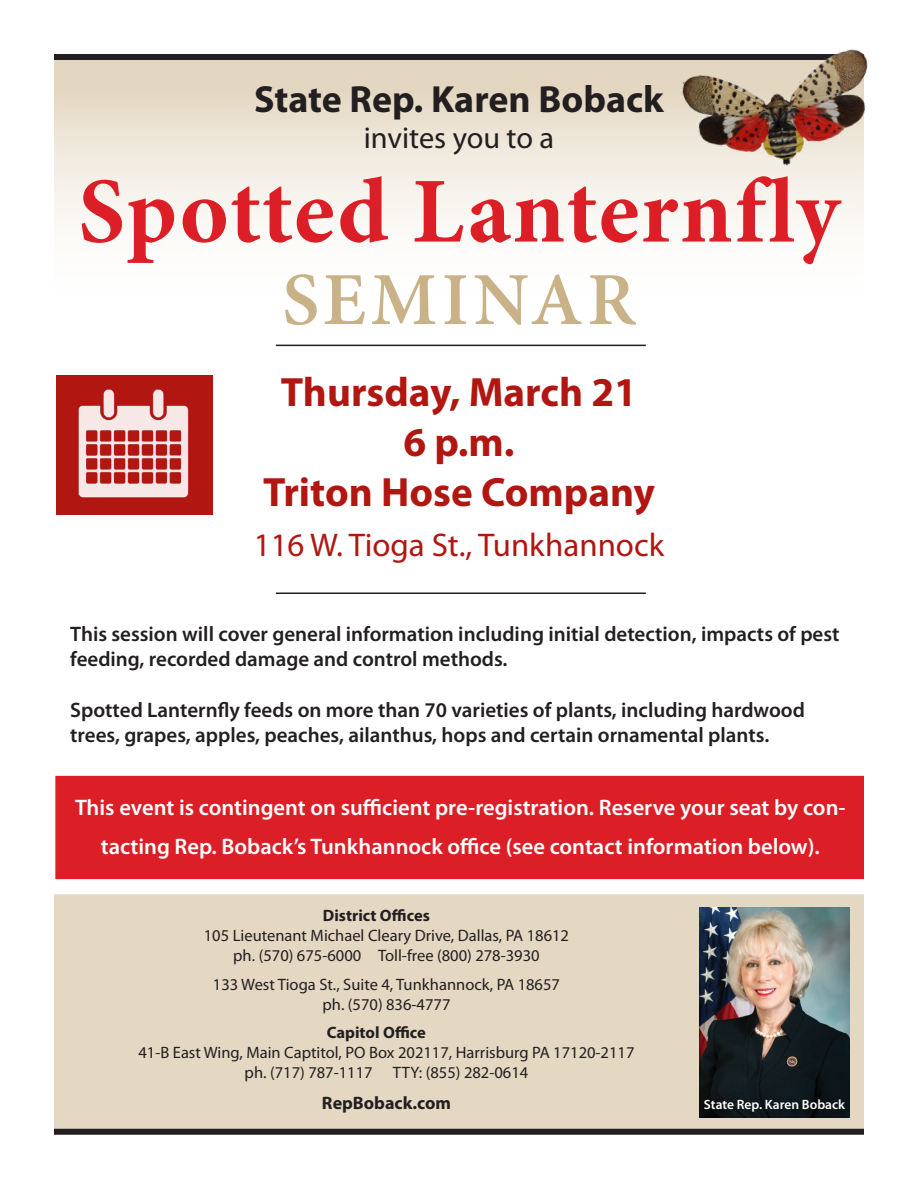
<style>
.page{position:relative;width:918px;height:1188px;background:#fff}
.page>*{position:absolute;margin:0;border:0;box-sizing:border-box;transform-origin:0 0}
.Headline{font:700 93px "Minion Pro";letter-spacing:.015em;color:#dc1f26}
.Headline-2{font:600 75px "Minion Pro";letter-spacing:.06em;color:#cab288}
.Headline-3{font:700 41.1px "Myriad Pro";color:#b11611}
.t1{font:700 37.95px "Myriad Pro";color:#231f20}
.Headline-4{font:32.85px "Myriad Pro";color:#b11611}
.t2{font:30.3px "Myriad Pro";color:#231f20}
.t3{font:600 22.5px/39px "Myriad Pro";color:#fff;text-align:center}
.Headline-5{font:600 21px/25.2px "Myriad Pro";color:#231f20}
.t4{font:700 18px "Myriad Pro";color:#231f20}
.t5{font:16.5px "Myriad Pro";color:#231f20}
.t6{font:700 16.5px "Myriad Pro";color:#231f20}
.t7{font:600 13.5px "Myriad Pro";color:#fff}
</style>
<div class="page">
<div style="left:56px;top:375px;width:156px;height:140px;background:#b11611"></div>
<div style="left:54px;top:54px;width:810px;height:261px;background:linear-gradient(to bottom,#e2d5be,#fff)"></div>
<div style="left:54px;top:894px;width:810px;height:236px;background:#e4d8c3;border:2px solid #cab288"></div>
<div style="left:55px;top:776px;width:809px;height:103px;background:#dc1f26"></div>
<div style="left:54px;top:54px;width:810px;height:6px;background:#231f20"></div>
<div style="left:54px;top:1129px;width:810px;height:6px;background:#231f20"></div>
<img style="left:677px;top:49px;width:191px;height:137px">
<hr style="left:276px;top:345px;width:370px;height:1px;background:#231f20">
<hr style="left:276px;top:592px;width:370px;height:2px;background:#231f20">
<img style="left:78px;top:389px;width:111px;height:111px">
<img style="left:700px;top:907px;width:149px;height:210px">
<p class="t1" style="left:254px;top:78px;width:411px">State Rep. Karen Boback</p>
<p class="t2" style="left:364px;top:121px;width:192px">invites you to a</p>
<p class="Headline" style="left:78px;top:146px;width:763px">Spotted Lanternfly</p>
<p class="Headline-2" style="left:282px;top:248px;width:355px">SEMINAR</p>
<p class="Headline-3" style="left:281px;top:369px;width:358px">Thursday, March 21</p>
<p class="Headline-3" style="left:403px;top:419px;width:113px">6 p.m.</p>
<p class="Headline-3" style="left:263px;top:469px;width:393px">Triton Hose Company</p>
<p class="Headline-4" style="left:254px;top:527px;width:412px">116 W. Tioga St., Tunkhannock</p>
<p class="Headline-5" style="left:70px;top:622px;width:771px">This session will cover general information including initial detection, impacts of pest feeding, recorded damage and control methods.</p>
<p class="Headline-5" style="left:70px;top:697px;width:736px">Spotted Lanternfly feeds on more than 70 varieties of plants, including hardwood trees, grapes, apples, peaches, ailanthus, hops and certain ornamental plants.</p>
<p class="t3" style="left:75px;top:788px;width:772px">This event is contingent on sufficient pre-registration. Reserve your seat by con&shy;tacting Rep. Boback’s Tunkhannock office (see contact information below).</p>
<p class="t6" style="left:323px;top:907px;width:109px">District Offices</p>
<p class="t5" style="left:204px;top:927px;width:367px">105 Lieutenant Michael Cleary Drive, Dallas, PA 18612</p>
<p class="t5" style="left:233px;top:946px;width:308px">ph. (570) 675-6000 Toll-free (800) 278-3930</p>
<p class="t5" style="left:213px;top:975px;width:349px">133 West Tioga St., Suite 4, Tunkhannock, PA 18657</p>
<p class="t5" style="left:322px;top:995px;width:130px">ph. (570) 836-4777</p>
<p class="t6" style="left:327px;top:1024px;width:100px">Capitol Office</p>
<p class="t5" style="left:138px;top:1044px;width:498px">41-B East Wing, Main Captitol, PO Box 202117, Harrisburg PA 17120-2117</p>
<p class="t5" style="left:245px;top:1063px;width:285px">ph. (717) 787-1117 TTY: (855) 282-0614</p>
<p class="t4" style="left:322px;top:1092px;width:130px">RepBoback.com</p>
<p class="t7" style="left:704px;top:1097px;width:143px">State Rep. Karen Boback</p>
</div>
